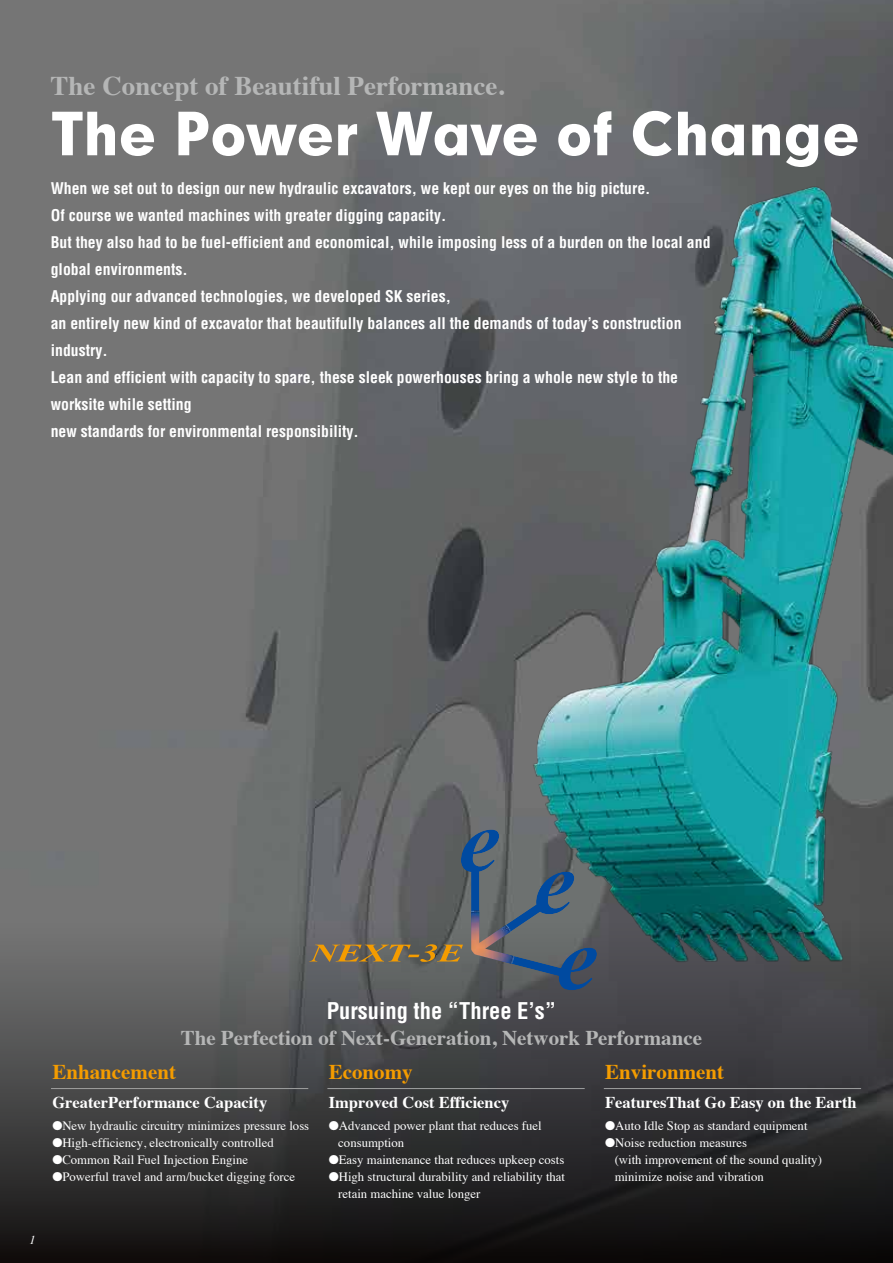
<style>
.page{position:relative;width:893px;height:1263px;background:#fff}
.page>*{position:absolute;margin:0;border:0;box-sizing:border-box;transform-origin:0 0}
.t1{font:700 27px "Times";color:#b5b6b6}
.t2{font:700 condensed 22.5px "Helvetica";color:#fff}
.t3{font:700 21px "Times";color:#b5b6b6}
.t4{font:700 21px "Times";color:#f49c00}
.t5{font:700 16.5px "Times";color:#fff}
.t6{font:700 condensed 15.75px/27px "Helvetica";color:#fff}
.t7{font:12.75px/17px "Times";color:#fff}
.t8{font:italic 12px "Times";color:#fff}
</style>
<div class="page">
<img style="left:0;top:0;width:893px;height:921px">
<div style="left:0;top:921px;width:893px;height:342px;background:linear-gradient(to bottom,#777879,#100e0e)"></div>
<img style="left:417px;top:136px;width:476px;height:1088px">
<svg style="left:309px;top:829px;width:288px;height:161px;background:#5e6469"></svg>
<hr style="left:51px;top:1088px;width:257px;height:1px;background:#9fa0a0">
<hr style="left:327px;top:1088px;width:258px;height:1px;background:#9fa0a0">
<hr style="left:604px;top:1088px;width:257px;height:1px;background:#9fa0a0">
<svg style="left:52px;top:112px;width:63px;height:43px"></svg>
<svg style="left:121px;top:124px;width:33px;height:32px"></svg>
<svg style="left:178px;top:112px;width:154px;height:44px"></svg>
<svg style="left:338px;top:124px;width:19px;height:31px"></svg>
<svg style="left:376px;top:112px;width:161px;height:44px"></svg>
<svg style="left:558px;top:111px;width:53px;height:45px"></svg>
<svg style="left:633px;top:111px;width:39px;height:45px"></svg>
<svg style="left:678px;top:112px;width:28px;height:43px"></svg>
<svg style="left:712px;top:124px;width:32px;height:32px"></svg>
<svg style="left:752px;top:124px;width:28px;height:31px"></svg>
<svg style="left:786px;top:124px;width:32px;height:43px"></svg>
<svg style="left:824px;top:124px;width:34px;height:32px"></svg>
<h1 class="t1" style="left:51px;top:60px;width:455px">The Concept of Beautiful Performance.</h1>
<p class="t6" style="left:51px;top:175px;width:661px">When we set out to design our new hydraulic excavators, we kept our eyes on the big picture.<br>Of course we wanted machines with greater digging capacity.<br>But they also had to be fuel-efficient and economical, while imposing less of a burden on the local and global environments.<br>Applying our advanced technologies, we developed SK series,<br>an entirely new kind of excavator that beautifully balances all the demands of today’s construction industry.<br>Lean and efficient with capacity to spare, these sleek powerhouses bring a whole new style to the worksite while setting<br>new standards for environmental responsibility.</p>
<p class="t8" style="left:29px;top:1229px;width:7px">1</p>
<h2 class="t2" style="left:327px;top:997px;width:231px">Pursuing the “Three E’s”</h2>
<h3 class="t3" style="left:181px;top:1017px;width:523px">The Perfection of Next-Generation, Network Performance</h3>
<h3 class="t4" style="left:52px;top:1051px;width:125px">Enhancement</h3>
<p class="t5" style="left:52px;top:1086px;width:216px">GreaterPerformance Capacity</p>
<p class="t7" style="left:52px;top:1116px;width:258px">●New hydraulic circuitry minimizes pressure loss</p>
<p class="t7" style="left:52px;top:1133px;width:223px">●High-efficiency, electronically controlled</p>
<p class="t7" style="left:52px;top:1150px;width:197px">●Common Rail Fuel Injection Engine</p>
<p class="t7" style="left:52px;top:1167px;width:244px">●Powerful travel and arm/bucket digging force</p>
<h3 class="t4" style="left:329px;top:1051px;width:85px">Economy</h3>
<p class="t5" style="left:329px;top:1086px;width:182px">Improved Cost Efficiency</p>
<p class="t7" style="left:338px;top:1116px;width:205px;text-indent:-10px">●Advanced power plant that reduces fuel consumption</p>
<p class="t7" style="left:329px;top:1150px;width:237px">●Easy maintenance that reduces upkeep costs</p>
<p class="t7" style="left:338px;top:1167px;width:228px;text-indent:-10px">●High structural durability and reliability that retain machine value longer</p>
<h3 class="t4" style="left:605px;top:1051px;width:121px">Environment</h3>
<p class="t5" style="left:605px;top:1086px;width:253px">FeaturesThat Go Easy on the Earth</p>
<p class="t7" style="left:605px;top:1116px;width:204px">●Auto Idle Stop as standard equipment</p>
<p class="t7" style="left:615px;top:1133px;width:209px;text-indent:-10px">●Noise reduction measures<br>(with improvement of the sound quality) minimize noise and vibration</p>
</div>
